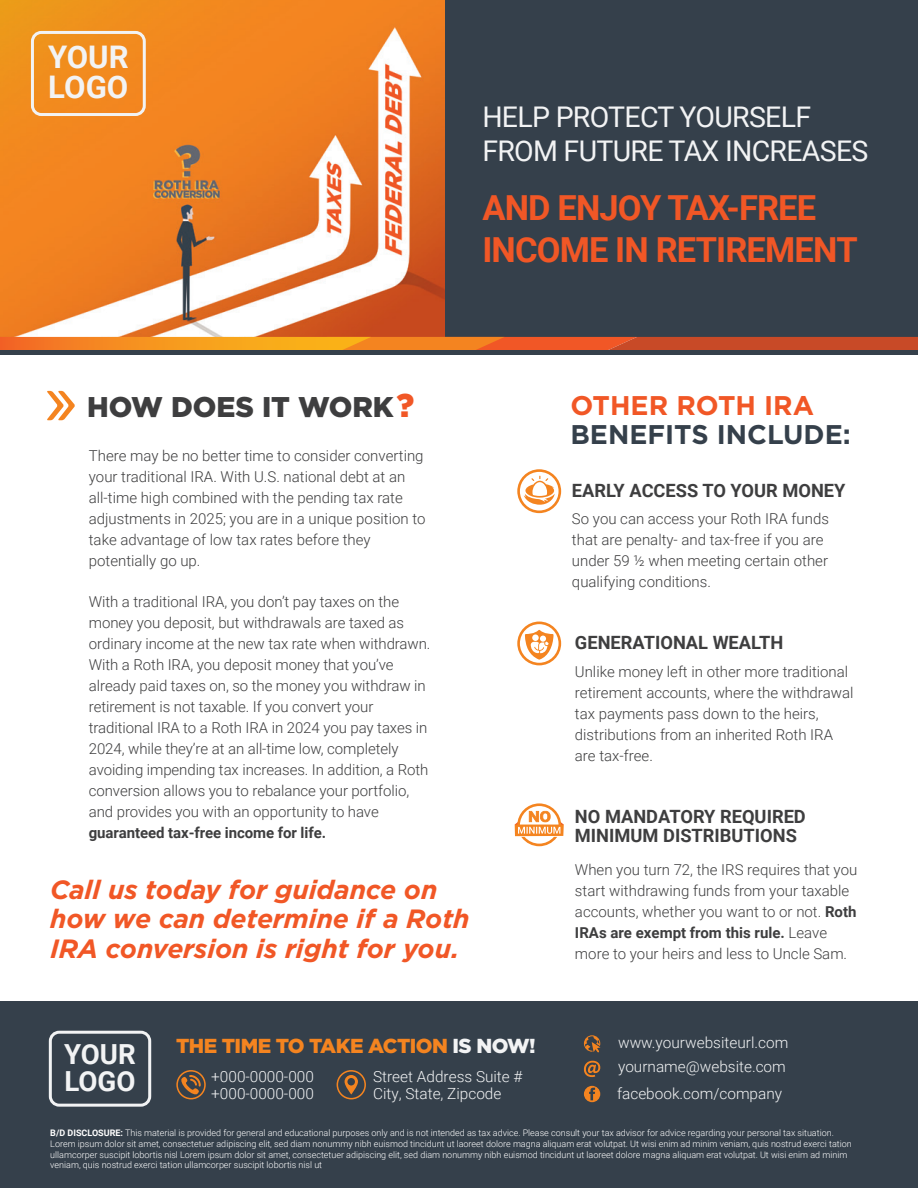
<style>
.page{position:relative;width:918px;height:1188px;background:#fff}
.page>*{position:absolute;margin:0;border:0;box-sizing:border-box;transform-origin:0 0}
.t1{font:700 34.5px/42px "Roboto";letter-spacing:-.025em;color:#f15726}
.t2{font:700 31.2px/29.8px "Roboto";color:#f2f3f4}
.t3{font:28.5px/34.2px "Roboto";letter-spacing:-.025em;color:#f2f3f4}
.t4{font:900 28.5px "Gotham Pro";color:#3e3e3f}
.t5{font:700 27.6px/26.5px "Roboto";color:#f2f3f4}
.t6{font:700 27px "Gotham Pro";color:#35404b}
.t7{font:700 27px "Gotham Pro";color:#f15726}
.t8{font:italic 700 26.4px/29.7px "Gotham Pro";letter-spacing:-.005em;color:#f15726}
.t9{font:900 20.25px "Gotham Pro";letter-spacing:-.025em;color:#f48420}
.t10{font:700 18.3px/19.5px "Roboto";color:#3e3e3f}
.t11{font:300 15.3px/16.5px "Roboto";color:#f2f3f4}
.t12{font:300 15px/21px "Roboto";color:#3e3e3f}
.t13{font:700 15px "Roboto";letter-spacing:-.005em;color:#3e3e3f}
.t14{font:300 9px/10.8px "Roboto";color:#fff}
.s1{font-size:33px;color:#f15726}
.s2{font-weight:700}
.s3{color:#f2f3f4}
</style>
<div class="page">
<div style="left:0;top:1002px;width:918px;height:186px;background:#35404b"></div>
<svg style="left:584px;top:1086px;width:16px;height:16px"></svg>
<svg style="left:589px;top:1088px;width:6px;height:12px"></svg>
<svg style="left:584px;top:1035px;width:16px;height:18px"></svg>
<svg style="left:584px;top:1061px;width:16px;height:16px"></svg>
<svg style="left:47px;top:391px;width:28px;height:29px"></svg>
<div style="left:444px;top:0;width:474px;height:337px;background:#35404b"></div>
<div style="left:49px;top:1031px;width:102px;height:76px;border:3px solid #f2f3f4;border-radius:9px"></div>
<svg style="left:176px;top:1070px;width:30px;height:29px"></svg>
<svg style="left:337px;top:1070px;width:29px;height:29px"></svg>
<img style="left:0;top:0;width:444px;height:337px">
<div style="left:31px;top:31px;width:115px;height:85px;border:3px solid #f2f3f4;border-radius:9px"></div>
<svg style="left:0;top:337px;width:918px;height:14px;background:#d96e25"></svg>
<hr style="left:0;top:351px;width:918px;height:4px;background:#35404b">
<svg style="left:517px;top:469px;width:44px;height:44px"></svg>
<svg style="left:517px;top:622px;width:44px;height:43px"></svg>
<svg style="left:515px;top:803px;width:49px;height:43px"></svg>
<h2 class="t2" style="left:48px;top:41px;width:82px">YOUR<br>LOGO</h2>
<h3 class="t3" style="left:482px;top:98px;width:388px">HELP PROTECT YOURSELF<br>FROM FUTURE TAX INCREASES</h3>
<h1 class="t1" style="left:482px;top:186px;width:377px">AND ENJOY TAX-FREE<br>INCOME IN RETIREMENT</h1>
<h3 class="t4" style="left:87px;top:391px;width:329px">HOW DOES IT WORK<span class="s1">?</span></h3>
<p class="t12" style="left:89px;top:445px;width:338px">There may be no better time to consider converting your traditional IRA. With U.S. national debt at an all-time high combined with the pending tax rate adjustments in 2025; you are in a unique position to take advantage of low tax rates before they potentially go up.</p>
<p class="t12" style="left:89px;top:591px;width:343px">With a traditional IRA, you don’t pay taxes on the money you deposit, but withdrawals are taxed as ordinary income at the new tax rate when withdrawn.<br>With a Roth IRA, you deposit money that you’ve already paid taxes on, so the money you withdraw in retirement is not taxable. If you convert your traditional IRA to a Roth IRA in 2024 you pay taxes in 2024, while they’re at an all-time low, completely avoiding impending tax increases. In addition, a Roth conversion allows you to rebalance your portfolio, and provides you with an opportunity to have</p>
<p class="t13" style="left:89px;top:822px;width:239px">guaranteed tax-free income for life.</p>
<h3 class="t8" style="left:50px;top:874px;width:421px">Call us today for guidance on how we can determine if a Roth<br>IRA conversion is right for you.</h3>
<h3 class="t7" style="left:570px;top:390px;width:245px">OTHER ROTH IRA</h3>
<h3 class="t6" style="left:570px;top:419px;width:282px">BENEFITS INCLUDE:</h3>
<p class="t10" style="left:572px;top:480px;width:275px">EARLY ACCESS TO YOUR MONEY</p>
<p class="t12" style="left:572px;top:507px;width:259px">So you can access your Roth IRA funds that are penalty- and tax-free if you are under 59 ½ when meeting certain other qualifying conditions.</p>
<p class="t10" style="left:575px;top:632px;width:210px">GENERATIONAL WEALTH</p>
<p class="t12" style="left:575px;top:661px;width:280px">Unlike money left in other more traditional retirement accounts, where the withdrawal tax payments pass down to the heirs, distributions from an inherited Roth IRA are tax-free.</p>
<p class="t10" style="left:575px;top:806px;width:232px">NO MANDATORY REQUIRED<br>MINIMUM DISTRIBUTIONS</p>
<p class="t12" style="left:575px;top:859px;width:284px">When you turn 72, the IRS requires that you start withdrawing funds from your taxable accounts, whether you want to or not. <span class="s2">Roth IRAs are exempt from this rule.</span> Leave more to your heirs and less to Uncle Sam.</p>
<h3 class="t5" style="left:64px;top:1040px;width:73px">YOUR<br>LOGO</h3>
<h3 class="t9" style="left:176px;top:1034px;width:361px">THE TIME TO TAKE ACTION <span class="s3">IS NOW!</span></h3>
<p class="t11" style="left:211px;top:1068px;width:104px">+000-0000-000 +000-0000-000</p>
<p class="t11" style="left:373px;top:1068px;width:151px">Street Address Suite #<br>City, State, Zipcode</p>
<p class="t11" style="left:618px;top:1030px;width:172px;line-height:24.2px">www.yourwebsiteurl.com yourname@website.com</p>
<p class="t11" style="left:617px;top:1084px;width:167px">facebook.com/company</p>
<p class="t14" style="left:50px;top:1127px;width:803px"><span class="s2">B/D DISCLOSURE:</span> This material is provided for general and educational purposes only and is not intended as tax advice. Please consult your tax advisor for advice regarding your personal tax situation.<br>Lorem ipsum dolor sit amet, consectetuer adipiscing elit, sed diam nonummy nibh euismod tincidunt ut laoreet dolore magna aliquam erat volutpat. Ut wisi enim ad minim veniam, quis nostrud exerci tation ullamcorper suscipit lobortis nisl Lorem ipsum dolor sit amet, consectetuer adipiscing elit, sed diam nonummy nibh euismod tincidunt ut laoreet dolore magna aliquam erat volutpat. Ut wisi enim ad minim veniam, quis nostrud exerci tation ullamcorper suscipit lobortis nisl ut</p>
</div>
